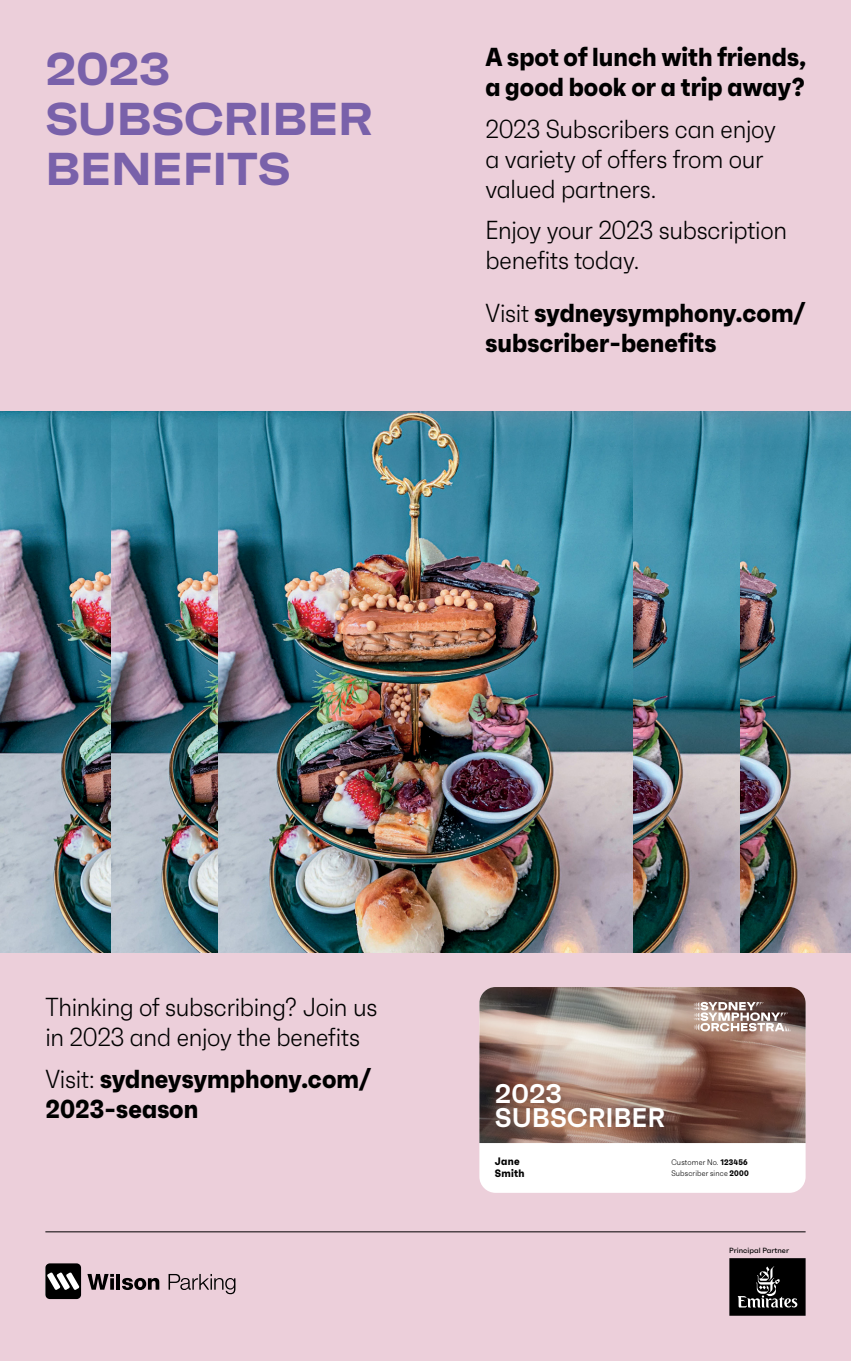
<style>
.page{position:relative;width:851px;height:1361px;background:#fff}
.page>*{position:absolute;margin:0;border:0;box-sizing:border-box;transform-origin:0 0}
.t1{font:700 expanded 46px/50px "Faktum";color:#7961aa}
.t2{font:600 27px/24.2px "Faktum";color:#fff}
.t3{font:300 26px/30px "Faktum Con";letter-spacing:-.005em;color:#000}
.t4{font:700 26px/30px "Faktum Con";color:#000}
.t5{font:700 10.8px/12.2px "Faktum Con";letter-spacing:.025em;color:#000}
.t6{font:300 8px/10.8px "Faktum Con";letter-spacing:.02em;color:#000}
.t7{font:500 7.6px "Faktum";color:#000}
.s1{font-weight:300}
.s2{font-weight:700}
</style>
<div class="page">
<div style="left:0;top:0;width:850px;height:1361px;background:#eccfda"></div>
<div style="left:479px;top:987px;width:326px;height:206px;background:#fff;border-radius:16px"></div>
<img style="left:479px;top:987px;width:326px;height:156px">
<svg style="left:693px;top:1002px;width:97px;height:29px"></svg>
<svg style="left:729px;top:1258px;width:76px;height:57px;background:#1e1e1e"></svg>
<svg style="left:45px;top:1263px;width:36px;height:36px"></svg>
<svg style="left:87px;top:1274px;width:27px;height:15px"></svg>
<hr style="left:116px;top:1274px;width:4px;height:15px;background:#000">
<svg style="left:122px;top:1278px;width:37px;height:12px"></svg>
<svg style="left:168px;top:1274px;width:67px;height:20px"></svg>
<hr style="left:45px;top:1231px;width:760px;height:1px;background:#000">
<img style="left:0;top:411px;width:850px;height:541px">
<h1 class="t1" style="left:45px;top:43px;width:329px">2023<br>SUBSCRIBER<br>BENEFITS</h1>
<p class="t4" style="left:485px;top:42px;width:322px">A spot of lunch with friends, a good book or a trip away?</p>
<p class="t3" style="left:485px;top:114px;width:292px">2023 Subscribers can enjoy a variety of offers from our valued partners.</p>
<p class="t3" style="left:485px;top:215px;width:303px">Enjoy your 2023 subscription benefits today.</p>
<p class="t4" style="left:485px;top:297px;width:322px"><span class="s1">Visit</span> sydneysymphony.com/ subscriber-benefits</p>
<p class="t3" style="left:45px;top:992px;width:333px">Thinking of subscribing? Join us in 2023 and enjoy the benefits</p>
<p class="t4" style="left:45px;top:1063px;width:328px"><span class="s1">Visit:</span> sydneysymphony.com/<br>2023-season</p>
<p class="t2" style="left:495px;top:1080px;width:172px">2023<br>SUBSCRIBER</p>
<p class="t5" style="left:495px;top:1154px;width:31px">Jane<br>Smith</p>
<p class="t6" style="left:671px;top:1157px;width:79px">Customer No. <span class="s2">123456<br></span>Subscriber since <span class="s2">2000</span></p>
<p class="t7" style="left:729px;top:1246px;width:61px">Principal Partner</p>
</div>
